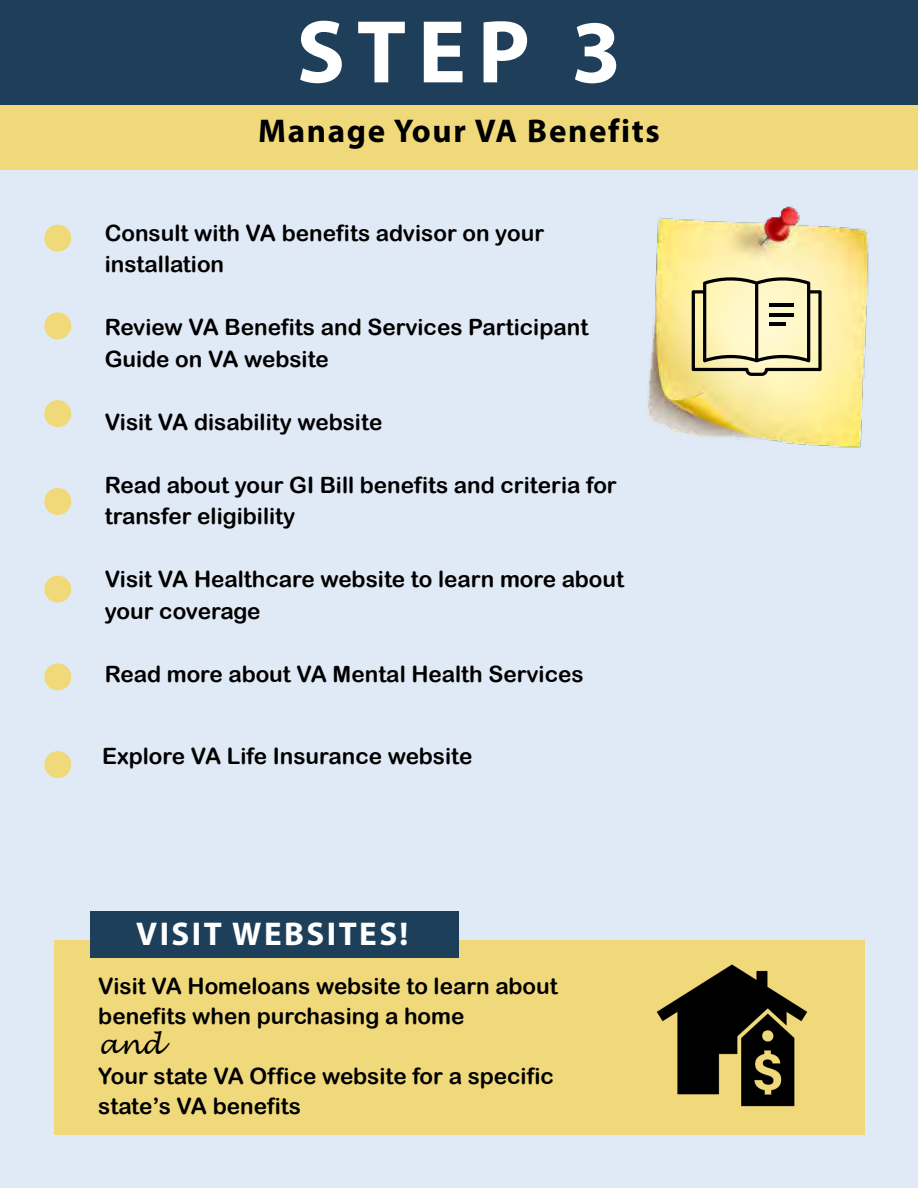
<style>
.page{position:relative;width:918px;height:1188px;background:#fff}
.page>*{position:absolute;margin:0;border:0;box-sizing:border-box;transform-origin:0 0}
.t1{font:700 90px "Myriad Pro";color:#fff}
.t2{font:700 33px "Myriad Pro";letter-spacing:.05em;color:#000}
.t3{font:700 33px "Myriad Pro";letter-spacing:.075em;color:#fff}
.t4{font:italic 27px "Lucida Handwriting";color:#000}
.t5{font:22.5px/31.5px "Arial Rounded MT Bold";color:#000}
</style>
<div class="page">
<div style="left:0;top:1px;width:918px;height:118px;background:#1e3e5a"></div>
<div style="left:0;top:170px;width:918px;height:1018px;background:#e0eaf6"></div>
<div style="left:0;top:105px;width:918px;height:65px;background:#f0d97a"></div>
<div style="left:44px;top:225px;width:27px;height:27px;background:#f0d979;border-radius:50%"></div>
<div style="left:44px;top:312px;width:27px;height:27px;background:#f0d979;border-radius:50%"></div>
<div style="left:44px;top:400px;width:27px;height:27px;background:#f0d979;border-radius:50%"></div>
<div style="left:44px;top:488px;width:27px;height:27px;background:#f0d979;border-radius:50%"></div>
<div style="left:44px;top:576px;width:27px;height:27px;background:#f0d979;border-radius:50%"></div>
<div style="left:44px;top:663px;width:27px;height:27px;background:#f0d979;border-radius:50%"></div>
<div style="left:44px;top:751px;width:27px;height:27px;background:#f0d979;border-radius:50%"></div>
<img style="left:647px;top:206px;width:222px;height:242px">
<svg style="left:692px;top:276px;width:130px;height:100px;background:#cac298"></svg>
<div style="left:55px;top:940px;width:810px;height:195px;background:#f0d97a"></div>
<div style="left:91px;top:911px;width:368px;height:46px;background:#1d3f5a"></div>
<img style="left:656px;top:964px;width:151px;height:143px">
<h1 class="t1" style="left:297px;top:-7px;width:326px">STEP 3</h1>
<h2 class="t2" style="left:258px;top:110px;width:403px">Manage Your VA Benefits</h2>
<p class="t5" style="left:105px;top:217px;width:441px">Consult with VA benefits advisor on your installation</p>
<p class="t5" style="left:105px;top:311px;width:485px">Review VA Benefits and Services Participant<br>Guide on VA website</p>
<p class="t5" style="left:105px;top:406px;width:279px">Visit VA disability website</p>
<p class="t5" style="left:105px;top:469px;width:514px">Read about your GI Bill benefits and criteria for transfer eligibility</p>
<p class="t5" style="left:105px;top:563px;width:521px">Visit VA Healthcare website to learn more about your coverage</p>
<p class="t5" style="left:105px;top:658px;width:480px">Read more about VA Mental Health Services</p>
<p class="t5" style="left:102px;top:740px;width:372px">Explore VA Life Insurance website</p>
<h2 class="t3" style="left:136px;top:913px;width:274px">VISIT WEBSITES!</h2>
<p class="t5" style="left:98px;top:971px;width:461px;line-height:30px">Visit VA Homeloans website to learn about benefits when purchasing a home</p>
<p class="t4" style="left:98px;top:1028px;width:66px">and</p>
<p class="t5" style="left:98px;top:1061px;width:457px;line-height:30px">Your state VA Office website for a specific state’s VA benefits</p>
</div>
